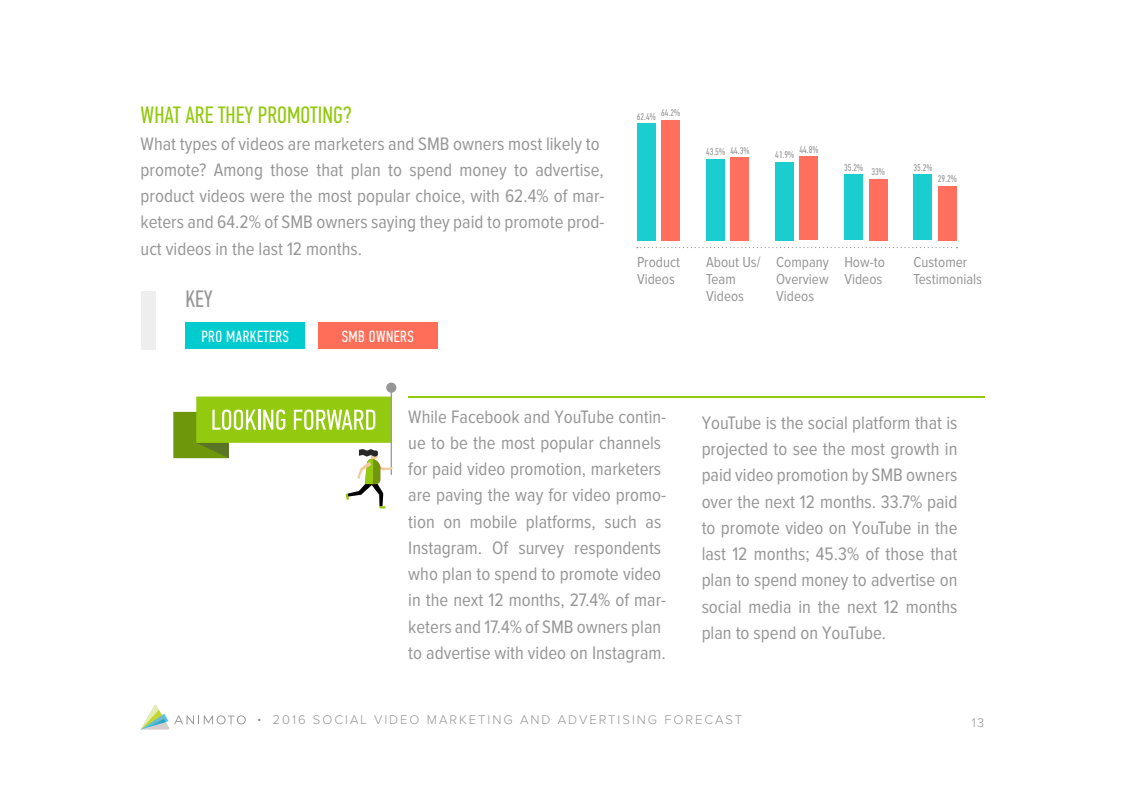
<style>
.page{position:relative;width:1125px;height:800px;background:#fff}
.page>*{position:absolute;margin:0;border:0;box-sizing:border-box;transform-origin:0 0}
.t1{font:23.75px "PF Din Text Comp Pro";color:#93c90e}
.t2{font:23.75px "PF Din Text Comp Pro";color:#969696}
.t3{font:18.75px/26.2px "Proxima Nova Cond";color:#969696}
.t4{font:16.25px "PF Din Text Comp Pro";letter-spacing:.025em;color:#fff}
.t5{font:15px/16.9px "Proxima Nova Cond";color:#969696}
.t6{font:300 13px "Proxima Nova";letter-spacing:.15em;color:#969696}
.t7{font:9.75px "PF Din Text Comp Pro";color:#969696}
</style>
<div class="page">
<div style="left:637px;top:123px;width:19px;height:117px;background:#1bcdcf"></div>
<div style="left:661px;top:120px;width:19px;height:120px;background:#ff6f5e"></div>
<div style="left:775px;top:162px;width:19px;height:78px;background:#1bcdcf"></div>
<div style="left:800px;top:156px;width:18px;height:84px;background:#ff6f5e"></div>
<div style="left:706px;top:159px;width:19px;height:81px;background:#1bcdcf"></div>
<div style="left:731px;top:157px;width:18px;height:83px;background:#ff6f5e"></div>
<svg style="left:637px;top:247px;width:321px;height:1px"></svg>
<div style="left:913px;top:174px;width:19px;height:66px;background:#1bcdcf"></div>
<div style="left:938px;top:186px;width:19px;height:54px;background:#ff6f5e"></div>
<div style="left:844px;top:174px;width:19px;height:66px;background:#1bcdcf"></div>
<div style="left:869px;top:179px;width:18px;height:61px;background:#ff6f5e"></div>
<hr style="left:408px;top:397px;width:576px;height:1px;background:#93c90e">
<div style="left:173px;top:412px;width:56px;height:46px;background:#6e970b"></div>
<svg style="left:197px;top:443px;width:32px;height:15px"></svg>
<div style="left:196px;top:397px;width:195px;height:46px;background:#93c90e"></div>
<svg style="left:212px;top:410px;width:44px;height:20px"></svg>
<hr style="left:258px;top:410px;width:2px;height:20px;background:#fff">
<svg style="left:263px;top:410px;width:22px;height:20px"></svg>
<svg style="left:294px;top:410px;width:81px;height:20px"></svg>
<hr style="left:391px;top:388px;width:1px;height:87px;background:#969696">
<div style="left:386px;top:383px;width:10px;height:10px;background:#969696;border-radius:50%"></div>
<svg style="left:346px;top:449px;width:47px;height:60px"></svg>
<div style="left:141px;top:291px;width:15px;height:58px;background:#eee"></div>
<div style="left:185px;top:322px;width:120px;height:27px;background:#00cccf"></div>
<div style="left:318px;top:322px;width:120px;height:27px;background:#ff6e59"></div>
<svg style="left:141px;top:705px;width:105px;height:25px"></svg>
<p class="t1" style="left:141px;top:102px;width:213px">WHAT ARE THEY PROMOTING?</p>
<p class="t3" style="left:141px;top:131px;width:465px">What types of videos are marketers and SMB owners most likely to promote? Among those that plan to spend money to advertise, product videos were the most popular choice, with 62.4% of mar&shy;keters and 64.2% of SMB owners saying they paid to promote prod&shy;uct videos in the last 12 months.</p>
<p class="t2" style="left:185px;top:286px;width:29px">KEY</p>
<p class="t4" style="left:201px;top:327px;width:89px">PRO MARKETERS</p>
<p class="t4" style="left:342px;top:327px;width:74px">SMB OWNERS</p>
<p class="t7" style="left:661px;top:107px;width:20px">64.2%</p>
<p class="t7" style="left:637px;top:111px;width:20px">62.4%</p>
<p class="t7" style="left:730px;top:145px;width:20px">44.3%</p>
<p class="t7" style="left:800px;top:144px;width:20px">44.8%</p>
<p class="t7" style="left:706px;top:146px;width:20px">43.5%</p>
<p class="t7" style="left:775px;top:149px;width:20px">41.9%</p>
<p class="t7" style="left:844px;top:162px;width:20px">35.2%</p>
<p class="t7" style="left:913px;top:162px;width:20px">35.2%</p>
<p class="t7" style="left:871px;top:166px;width:15px">33%</p>
<p class="t7" style="left:938px;top:173px;width:20px">29.2%</p>
<p class="t5" style="left:637px;top:254px;width:45px">Product<br>Videos</p>
<p class="t5" style="left:706px;top:254px;width:56px">About Us/<br>Team<br>Videos</p>
<p class="t5" style="left:776px;top:254px;width:54px;text-align:justify">Company Overview Videos</p>
<p class="t5" style="left:844px;top:254px;width:42px">How-to<br>Videos</p>
<p class="t5" style="left:913px;top:254px;width:70px">Customer<br>Testimonials</p>
<p class="t3" style="left:408px;top:404px;width:259px">While Facebook and YouTube contin&shy;ue to be the most popular channels for paid video promotion, marketers are paving the way for video promo&shy;tion on mobile platforms, such as Instagram. Of survey respondents who plan to spend to promote video in the next 12 months, 27.4% of mar&shy;keters and 17.4% of SMB owners plan to advertise with video on Instagram.</p>
<p class="t3" style="left:702px;top:410px;width:257px;text-align:justify">YouTube is the social platform that is projected to see the most growth in paid video promotion by SMB owners over the next 12 months. 33.7% paid to promote video on YouTube in the last 12 months; 45.3% of those that plan to spend money to advertise on social media in the next 12 months plan to spend on YouTube.</p>
<p class="t6" style="left:273px;top:714px;width:471px">2016 SOCIAL VIDEO MARKETING AND ADVERTISING FORECAST</p>
<p class="t6" style="left:972px;top:716px;width:14px">13</p>
</div>
